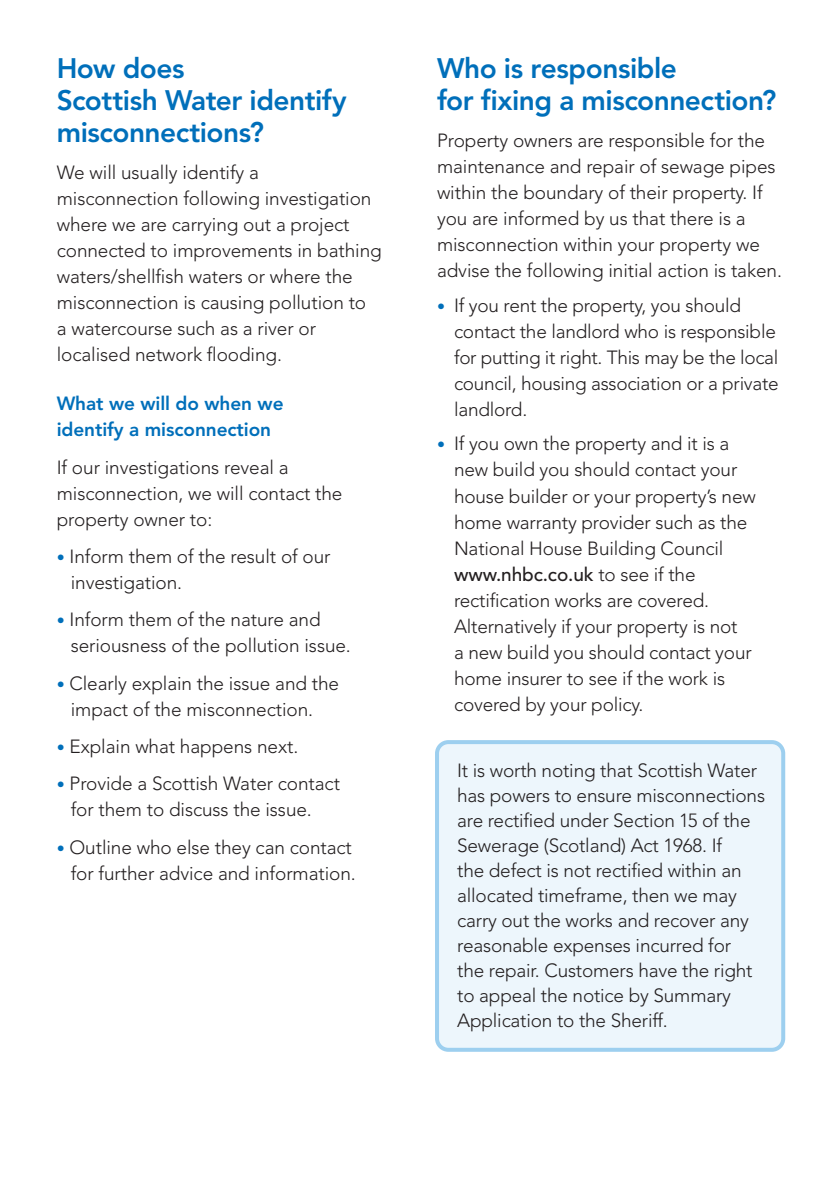
<style>
.page{position:relative;width:840px;height:1191px;background:#fff}
.page>*{position:absolute;margin:0;border:0;box-sizing:border-box;transform-origin:0 0}
.Sub_Header{font:800 28px/32px "Avenir";letter-spacing:-.02em;color:#006fba}
.Sub_Header-2{font:300 19px/26px "Avenir";letter-spacing:-.005em;color:#231f20}
.Sub_Header-3{font:800 19px/26px "Avenir";letter-spacing:-.005em;color:#006fba}
.s1{font-size:16px;color:#006fba}
.s2{font-weight:500}
</style>
<div class="page">
<div style="left:437px;top:742px;width:345px;height:307px;background:#edf6fc;border-radius:11px"></div>
<div style="left:435px;top:740px;width:349px;height:311px;border:4px solid #9dcfef;border-radius:11px"></div>
<p class="Sub_Header" style="left:57px;top:52px;width:291px">How does<br>Scottish Water identify misconnections?</p>
<p class="Sub_Header-2" style="left:57px;top:160px;width:326px">We will usually identify a misconnection following investigation where we are carrying out a project connected to improvements in bathing waters/shellfish waters or where the misconnection is causing pollution to<br>a watercourse such as a river or localised network flooding.</p>
<p class="Sub_Header-3" style="left:57px;top:390px;width:228px">What we will do when we identify a misconnection</p>
<p class="Sub_Header-2" style="left:57px;top:454px;width:287px">If our investigations reveal a misconnection, we will contact the property owner to:</p>
<p class="Sub_Header-2" style="left:71px;top:543px;width:261px;text-indent:-14px"><span class="s1">•</span> Inform them of the result of our investigation.</p>
<p class="Sub_Header-2" style="left:71px;top:606px;width:281px;text-indent:-14px"><span class="s1">•</span> Inform them of the nature and seriousness of the pollution issue.</p>
<p class="Sub_Header-2" style="left:71px;top:670px;width:270px;text-indent:-14px"><span class="s1">•</span> Clearly explain the issue and the impact of the misconnection.</p>
<p class="Sub_Header-2" style="left:57px;top:733px;width:243px"><span class="s1">•</span> Explain what happens next.</p>
<p class="Sub_Header-2" style="left:71px;top:770px;width:270px;text-indent:-14px"><span class="s1">•</span> Provide a Scottish Water contact for them to discuss the issue.</p>
<p class="Sub_Header-2" style="left:57px;top:834px;width:300px;text-align:right"><span class="s1">•</span> Outline who else they can contact for further advice and information.</p>
<p class="Sub_Header" style="left:437px;top:52px;width:341px">Who is responsible<br>for fixing a misconnection?</p>
<p class="Sub_Header-2" style="left:437px;top:128px;width:346px">Property owners are responsible for the maintenance and repair of sewage pipes within the boundary of their property. If you are informed by us that there is a misconnection within your property we advise the following initial action is taken.</p>
<p class="Sub_Header-2" style="left:454px;top:292px;width:326px;text-indent:-17px"><span class="s1">•</span> If you rent the property, you should contact the landlord who is responsible for putting it right. This may be the local council, housing association or a private landlord.</p>
<p class="Sub_Header-2" style="left:454px;top:431px;width:303px;text-indent:-17px"><span class="s1">•</span> If you own the property and it is a new build you should contact your house builder or your property’s new home warranty provider such as the<br>National House Building Council <span class="s2">www.nhbc.co.uk</span> to see if the rectification works are covered.<br>Alternatively if your property is not<br>a new build you should contact your home insurer to see if the work is covered by your policy.</p>
<p class="Sub_Header-2" style="left:457px;top:758px;width:309px;line-height:25px">It is worth noting that Scottish Water has powers to ensure misconnections are rectified under Section 15 of the Sewerage (Scotland) Act 1968. If<br>the defect is not rectified within an allocated timeframe, then we may carry out the works and recover any reasonable expenses incurred for<br>the repair. Customers have the right to appeal the notice by Summary Application to the Sheriff.</p>
</div>
